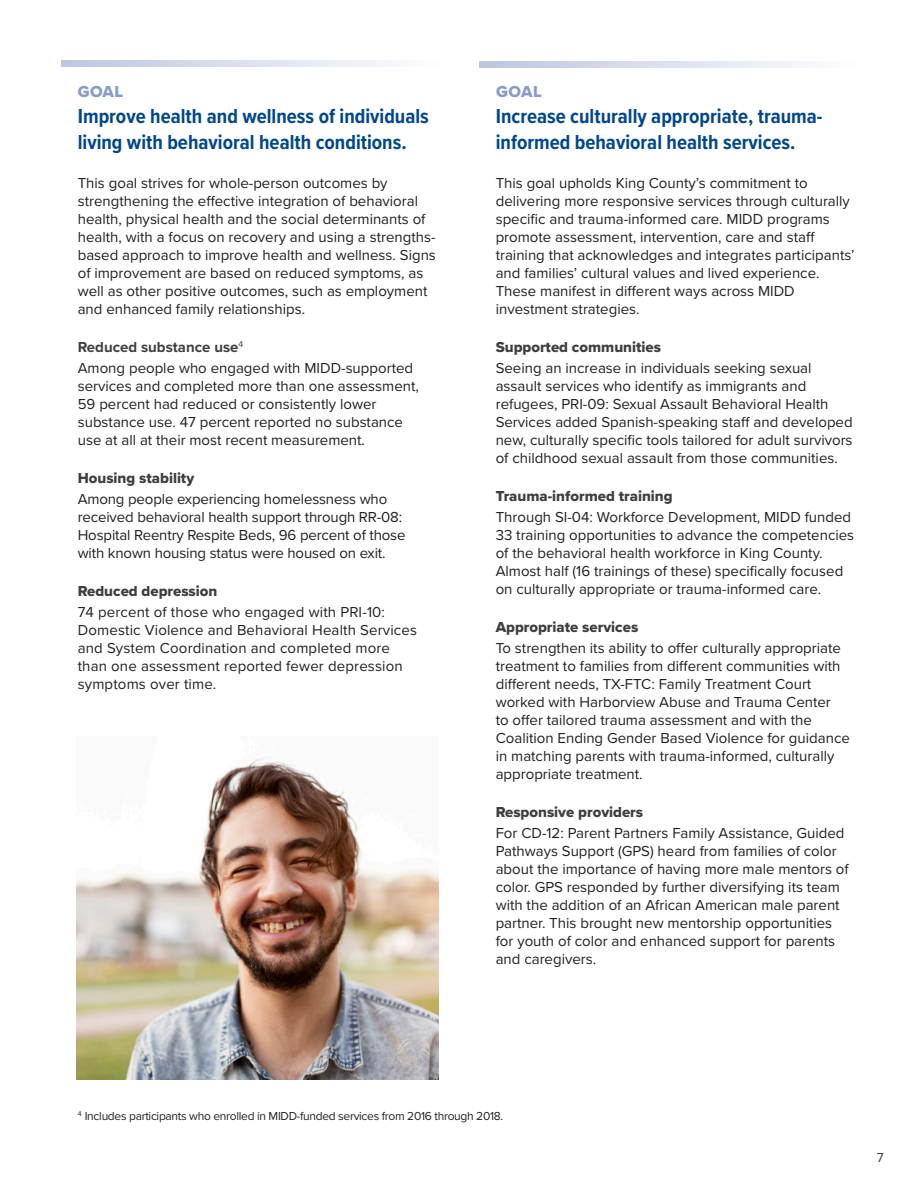
<style>
.page{position:relative;width:918px;height:1188px;background:#fff}
.page>*{position:absolute;margin:0;border:0;box-sizing:border-box;transform-origin:0 0}
.t1{font:700 21px/25.5px "Proxima Nova Cond";color:#00478a}
.t2{font:16.5px "Proxima Nova Extrabld";letter-spacing:.025em;color:#899cc5}
.body{font:15px/18px "Proxima Nova";color:#231f20}
.goal_subheads{font:15px "Proxima Nova Extrabld";color:#3e3e3f}
.goal_subheads-2{font:700 15px "Proxima Nova";color:#3e3e3f}
.t3{font:13.5px "Proxima Nova";color:#3e3e3f}
.table-data-centered{font:12px "Proxima Nova";letter-spacing:-.025em;color:#231f20}
</style>
<div class="page">
<hr style="left:0;top:33px;width:1px;height:137px;background:#d3d9ea">
<svg style="left:61px;top:60px;width:322px;height:7px;background:#d8ddec"></svg>
<svg style="left:479px;top:61px;width:322px;height:7px;background:#d8ddeb"></svg>
<img style="left:77px;top:757px;width:361px;height:323px">
<p class="t2" style="left:78px;top:79px;width:47px">GOAL</p>
<p class="t2" style="left:496px;top:79px;width:47px">GOAL</p>
<p class="t1" style="left:78px;top:103px;width:353px">Improve health and wellness of individuals living with behavioral health conditions.</p>
<p class="body" style="left:78px;top:174px;width:360px">This goal strives for whole-person outcomes by strengthening the effective integration of behavioral health, physical health and the social determinants of health, with a focus on recovery and using a strengths&shy;based approach to improve health and wellness. Signs of improvement are based on reduced symptoms, as well as other positive outcomes, such as employment and enhanced family relationships.</p>
<p class="goal_subheads-2" style="left:78px;top:336px;width:167px">Reduced substance use<sup>4</sup></p>
<p class="body" style="left:78px;top:359px;width:343px">Among people who engaged with MIDD-supported services and completed more than one assessment, 59 percent had reduced or consistently lower substance use. 47 percent reported no substance use at all at their most recent measurement.</p>
<p class="goal_subheads" style="left:78px;top:467px;width:118px">Housing stability</p>
<p class="body" style="left:78px;top:490px;width:329px">Among people experiencing homelessness who received behavioral health support through RR-08:<br>Hospital Reentry Respite Beds, 96 percent of those with known housing status were housed on exit.</p>
<p class="goal_subheads" style="left:78px;top:580px;width:141px">Reduced depression</p>
<p class="body" style="left:78px;top:603px;width:341px">74 percent of those who engaged with PRI-10:<br>Domestic Violence and Behavioral Health Services and System Coordination and completed more than one assessment reported fewer depression symptoms over time.</p>
<p class="t1" style="left:496px;top:103px;width:328px">Increase culturally appropriate, trauma&shy;informed behavioral health services.</p>
<p class="body" style="left:496px;top:174px;width:360px">This goal upholds King County’s commitment to delivering more responsive services through culturally specific and trauma-informed care. MIDD programs promote assessment, intervention, care and staff training that acknowledges and integrates participants’ and families’ cultural values and lived experience.<br>These manifest in different ways across MIDD investment strategies.</p>
<p class="goal_subheads" style="left:496px;top:336px;width:167px">Supported communities</p>
<p class="body" style="left:496px;top:359px;width:359px">Seeing an increase in individuals seeking sexual assault services who identify as immigrants and refugees, PRI-09: Sexual Assault Behavioral Health Services added Spanish-speaking staff and developed new, culturally specific tools tailored for adult survivors of childhood sexual assault from those communities.</p>
<p class="goal_subheads" style="left:496px;top:485px;width:178px">Trauma-informed training</p>
<p class="body" style="left:496px;top:508px;width:360px">Through SI-04: Workforce Development, MIDD funded 33 training opportunities to advance the competencies of the behavioral health workforce in King County.<br>Almost half (16 trainings of these) specifically focused on culturally appropriate or trauma-informed care.</p>
<p class="goal_subheads" style="left:496px;top:616px;width:144px">Appropriate services</p>
<p class="body" style="left:496px;top:639px;width:356px">To strengthen its ability to offer culturally appropriate treatment to families from different communities with different needs, TX-FTC: Family Treatment Court worked with Harborview Abuse and Trauma Center<br>to offer tailored trauma assessment and with the Coalition Ending Gender Based Violence for guidance in matching parents with trauma-informed, culturally appropriate treatment.</p>
<p class="goal_subheads" style="left:496px;top:801px;width:149px">Responsive providers</p>
<p class="body" style="left:496px;top:823px;width:355px">For CD-12: Parent Partners Family Assistance, Guided Pathways Support (GPS) heard from families of color about the importance of having more male mentors of color. GPS responded by further diversifying its team with the addition of an African American male parent partner. This brought new mentorship opportunities for youth of color and enhanced support for parents and caregivers.</p>
<p class="table-data-centered" style="left:78px;top:1107px;width:427px"><sup>4</sup> Includes participants who enrolled in MIDD-funded services from 2016 through 2018.</p>
<p class="t3" style="left:877px;top:1147px;width:8px">7</p>
</div>
